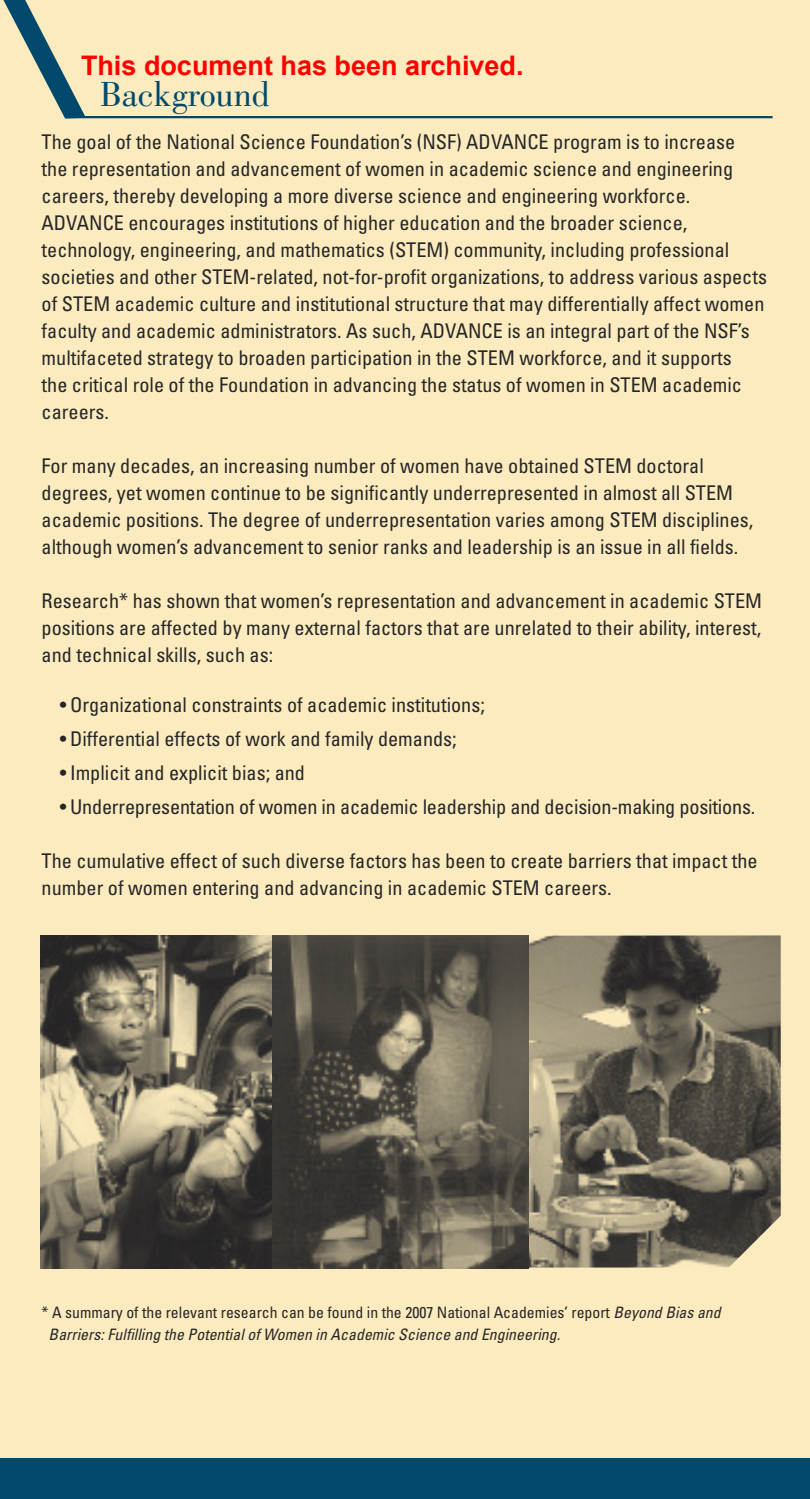
<style>
.page{position:relative;width:810px;height:1499px;background:#fff}
.page>*{position:absolute;margin:0;border:0;box-sizing:border-box;transform-origin:0 0}
.t1{font:36px "Bodoni";color:#00496c}
.t2{font:700 27px "Arial";color:#f00}
.t3{font:condensed 20.25px/27px "Univers";color:#272627}
.t4{font:italic condensed 15.75px/22.5px "Univers";letter-spacing:.005em;color:#272627}
.s1{font-style:normal}
</style>
<div class="page">
<div style="left:0;top:0;width:810px;height:1498px;background:#fbebbe"></div>
<hr style="left:66px;top:116px;width:707px;height:2px;background:#00496c">
<svg style="left:3px;top:0;width:82px;height:118px"></svg>
<div style="left:0;top:1458px;width:810px;height:40px;background:#00496c"></div>
<img style="left:529px;top:935px;width:252px;height:332px">
<img style="left:40px;top:935px;width:489px;height:333px">
<h2 class="t2" style="left:81px;top:47px;width:444px">This document has been archived.</h2>
<h2 class="t1" style="left:100px;top:81px;width:171px">Background</h2>
<p class="t3" style="left:42px;top:130px;width:727px">The goal of the National Science Foundation’s (NSF) ADVANCE program is to increase<br>the representation and advancement of women in academic science and engineering careers, thereby developing a more diverse science and engineering workforce.<br>ADVANCE encourages institutions of higher education and the broader science, technology, engineering, and mathematics (STEM) community, including professional societies and other STEM-related, not-for-profit organizations, to address various aspects of STEM academic culture and institutional structure that may differentially affect women faculty and academic administrators. As such, ADVANCE is an integral part of the NSF’s multifaceted strategy to broaden participation in the STEM workforce, and it supports<br>the critical role of the Foundation in advancing the status of women in STEM academic careers.</p>
<p class="t3" style="left:42px;top:454px;width:713px">For many decades, an increasing number of women have obtained STEM doctoral degrees, yet women continue to be significantly underrepresented in almost all STEM academic positions. The degree of underrepresentation varies among STEM disciplines, although women’s advancement to senior ranks and leadership is an issue in all fields.</p>
<p class="t3" style="left:42px;top:589px;width:722px;text-align:justify">Research* has shown that women’s representation and advancement in academic STEM positions are affected by many external factors that are unrelated to their ability, interest, and technical skills, such as:</p>
<p class="t3" style="left:60px;top:693px;width:427px">• Organizational constraints of academic institutions;</p>
<p class="t3" style="left:60px;top:727px;width:399px">• Differential effects of work and family demands;</p>
<p class="t3" style="left:60px;top:761px;width:247px">• Implicit and explicit bias; and</p>
<p class="t3" style="left:60px;top:794px;width:697px">• Underrepresentation of women in academic leadership and decision-making positions.</p>
<p class="t3" style="left:42px;top:848px;width:718px">The cumulative effect of such diverse factors has been to create barriers that impact the number of women entering and advancing in academic STEM careers.</p>
<p class="t4" style="left:49px;top:1302px;width:674px;text-indent:-7px"><span class="s1">* A summary of the relevant research can be found in the 2007 National Academies’ report</span> Beyond Bias and<br>Barriers: Fulfilling the Potential of Women in Academic Science and Engineering.</p>
</div>
